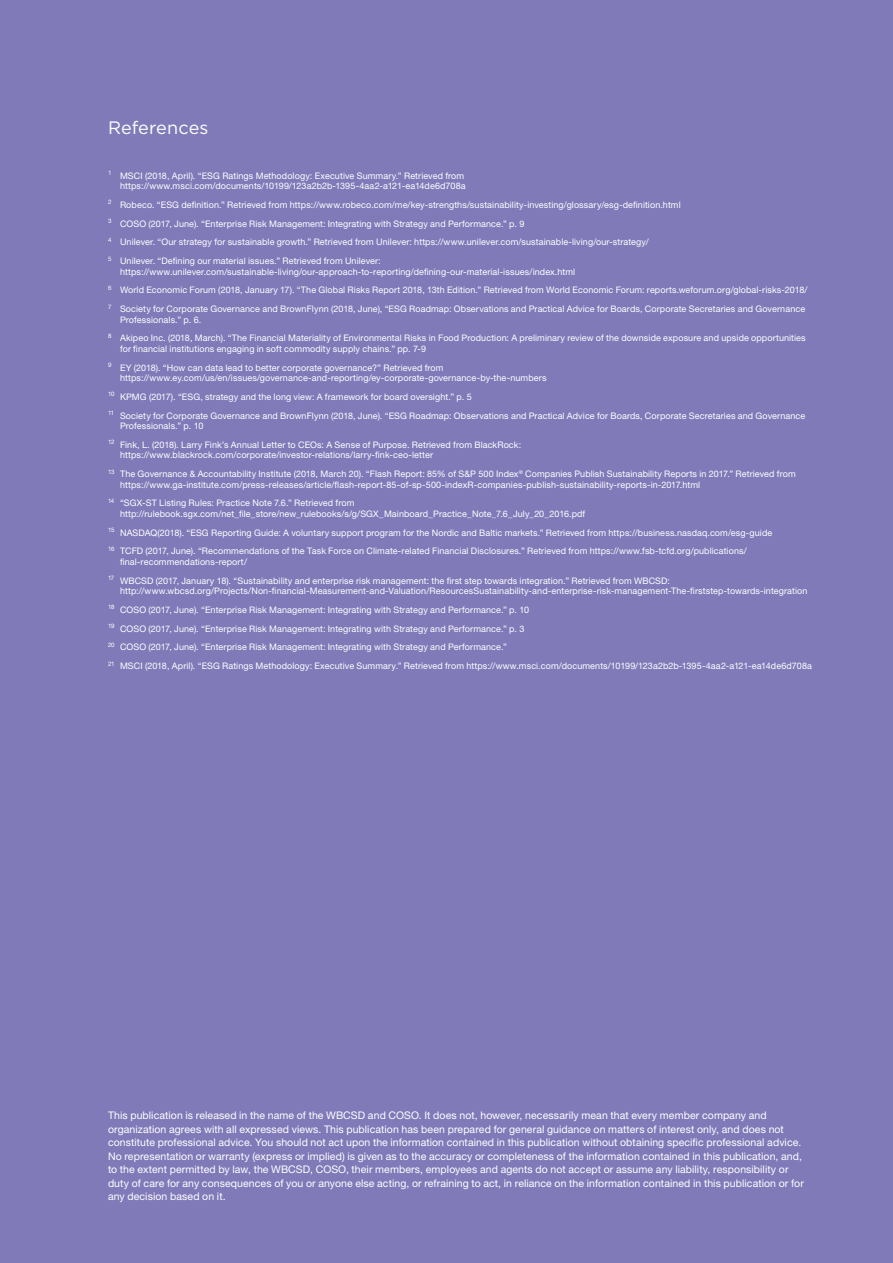
<style>
.page{position:relative;width:893px;height:1263px;background:#807ab9}
.page>*{position:absolute;margin:0;border:0;box-sizing:border-box;transform-origin:0 0}
.t1{font:18px "Gotham";color:#fff}
.t2{font:10.5px/13.5px "Helvetica Neue LT";letter-spacing:.01em;color:#fff}
.t3{font:9px/18.8px "Helvetica Neue LT";letter-spacing:.01em;color:#fff}
</style>
<div class="page">
<h1 class="t1" style="left:108px;top:117px;width:102px">References</h1>
<p class="t3" style="left:108px;top:170px;width:359px;line-height:10.5px;text-align:right"><sup>1</sup> MSCI (2018, April). “ESG Ratings Methodology: Executive Summary.” Retrieved from https://www.msci.com/documents/10199/123a2b2b-1395-4aa2-a121-ea14de6d708a</p>
<p class="t3" style="left:108px;top:195px;width:574px"><sup>2</sup> Robeco. “ESG definition.” Retrieved from https://www.robeco.com/me/key-strengths/sustainability-investing/glossary/esg-definition.html <sup>3</sup> COSO (2017, June). “Enterprise Risk Management: Integrating with Strategy and Performance.” p. 9<br><sup>4</sup> Unilever. “Our strategy for sustainable growth.” Retrieved from Unilever: https://www.unilever.com/sustainable-living/our-strategy/<br><sup>5</sup> Unilever. “Defining our material issues.” Retrieved from Unilever:</p>
<p class="t3" style="left:108px;top:262px;width:701px;text-indent:12px">https://www.unilever.com/sustainable-living/our-approach-to-reporting/defining-our-material-issues/index.html<br><sup>6</sup> World Economic Forum (2018, January 17). “The Global Risks Report 2018, 13th Edition.” Retrieved from World Economic Forum: reports.weforum.org/global-risks-2018/<br><sup>7</sup> Society for Corporate Governance and BrownFlynn (2018, June), “ESG Roadmap: Observations and Practical Advice for Boards, Corporate Secretaries and Governance</p>
<p class="t3" style="left:108px;top:310px;width:699px;text-indent:12px">Professionals.” p. 6.<br><sup>8</sup> Akipeo Inc. (2018, March). “The Financial Materiality of Environmental Risks in Food Production: A preliminary review of the downside exposure and upside opportunities</p>
<p class="t3" style="left:108px;top:339px;width:337px;text-align:center">for financial institutions engaging in soft commodity supply chains.” pp. 7-9<br><sup>9</sup> EY (2018). “How can data lead to better corporate governance?” Retrieved from</p>
<p class="t3" style="left:108px;top:368px;width:699px;text-indent:12px">https://www.ey.com/us/en/issues/governance-and-reporting/ey-corporate-governance-by-the-numbers<br><sup>10</sup> KPMG (2017). “ESG, strategy and the long view: A framework for board oversight.” p. 5<br><sup>11</sup> Society for Corporate Governance and BrownFlynn (2018, June). “ESG Roadmap: Observations and Practical Advice for Boards, Corporate Secretaries and Governance</p>
<p class="t3" style="left:108px;top:416px;width:415px;text-indent:12px">Professionals.” p. 10<br><sup>12</sup> Fink, L. (2018). Larry Fink’s Annual Letter to CEOs: A Sense of Purpose. Retrieved from BlackRock:</p>
<p class="t3" style="left:108px;top:446px;width:689px;text-indent:12px">https://www.blackrock.com/corporate/investor-relations/larry-fink-ceo-letter<br><sup>13</sup> The Governance &amp; Accountability Institute (2018, March 20). “Flash Report: 85% of S&amp;P 500 Index<sup>®</sup> Companies Publish Sustainability Reports in 2017.” Retrieved from</p>
<p class="t3" style="left:108px;top:475px;width:594px;text-indent:12px">https://www.ga-institute.com/press-releases/article/flash-report-85-of-sp-500-indexR-companies-publish-sustainability-reports-in-2017.html<br><sup>14</sup> “SGX-ST Listing Rules: Practice Note 7.6.” Retrieved from</p>
<p class="t3" style="left:108px;top:504px;width:666px;text-indent:12px">http://rulebook.sgx.com/net_file_store/new_rulebooks/s/g/SGX_Mainboard_Practice_Note_7.6_July_20_2016.pdf<br><sup>15</sup> NASDAQ(2018). “ESG Reporting Guide: A voluntary support program for the Nordic and Baltic markets.” Retrieved from https://business.nasdaq.com/esg-guide<br><sup>16</sup> TCFD (2017, June). “Recommendations of the Task Force on Climate-related Financial Disclosures.” Retrieved from https://www.fsb-tcfd.org/publications/</p>
<p class="t3" style="left:108px;top:552px;width:564px;text-indent:12px">final-recommendations-report/<br><sup>17</sup> WBCSD (2017, January 18). “Sustainability and enterprise risk management: the first step towards integration.” Retrieved from WBCSD:</p>
<p class="t3" style="left:108px;top:581px;width:705px;text-indent:12px">http://www.wbcsd.org/Projects/Non-financial-Measurement-and-Valuation/ResourcesSustainability-and-enterprise-risk-management-The-firststep-towards-integration <sup>18</sup> COSO (2017, June). “Enterprise Risk Management: Integrating with Strategy and Performance.” p. 10<br><sup>19</sup> COSO (2017, June). “Enterprise Risk Management: Integrating with Strategy and Performance.” p. 3<br><sup>20</sup> COSO (2017, June). “Enterprise Risk Management: Integrating with Strategy and Performance.”<br><sup>21</sup> MSCI (2018, April). “ESG Ratings Methodology: Executive Summary.” Retrieved from https://www.msci.com/documents/10199/123a2b2b-1395-4aa2-a121-ea14de6d708a</p>
<p class="t2" style="left:108px;top:1108px;width:697px">This publication is released in the name of the WBCSD and COSO. It does not, however, necessarily mean that every member company and organization agrees with all expressed views. This publication has been prepared for general guidance on matters of interest only, and does not constitute professional advice. You should not act upon the information contained in this publication without obtaining specific professional advice.<br>No representation or warranty (express or implied) is given as to the accuracy or completeness of the information contained in this publication, and, to the extent permitted by law, the WBCSD, COSO, their members, employees and agents do not accept or assume any liability, responsibility or duty of care for any consequences of you or anyone else acting, or refraining to act, in reliance on the information contained in this publication or for any decision based on it.</p>
</div>
